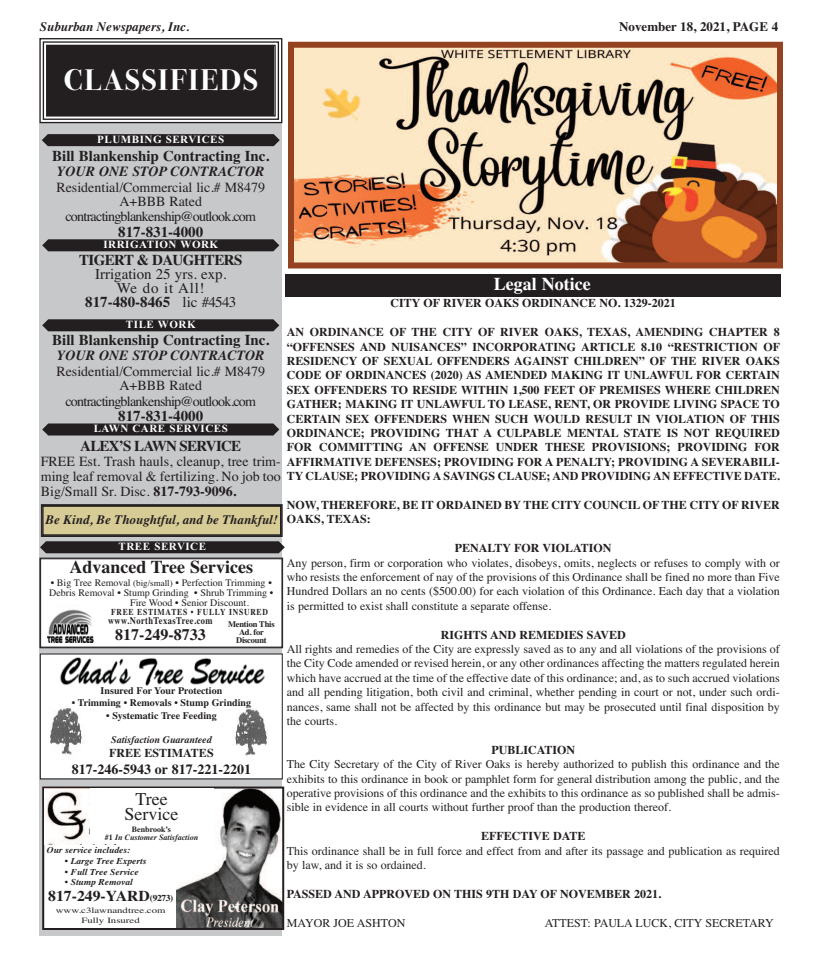
<style>
.page{position:relative;width:819px;height:972px;background:#fff}
.page>*{position:absolute;margin:0;border:0;box-sizing:border-box;transform-origin:0 0}
.t1{font:700 30px "Bodoni Svty Two ITCTT";letter-spacing:.055em;color:#fff}
.t2{font:700 18px "Times";color:#231f20}
.t3{font:700 18px "Times";color:#fff}
.t4{font:18px/14.8px "Times";color:#231f20;text-align:center}
.t5{font:700 16px "Times";color:#231f20}
.t6{font:700 15px "Times";color:#231f20}
.t7{font:15px/14px "Times";color:#231f20;text-align:center}
.t8{font:700 15px/30px "Times";letter-spacing:-.05em;color:#231f20;text-align:center}
.t9{font:700 15px/28px "Times";letter-spacing:-.04em;color:#231f20;text-align:center}
.t10{font:700 15px "Times";color:#231f20;scale:1.05 1}
.t11{font:14px/14px "Times";color:#231f20;text-align:center}
.t12{font:14px "Times";letter-spacing:-.05em;color:#231f20}
.t13{font:italic 700 14px "Times";color:#231f20}
.t14{font:700 14px "Times";color:#231f20}
.t15{font:italic 700 13px "Times";color:#231f20}
.t16{font:700 13px "Times";color:#231f20}
.t17{font:12px/14.4px "Times";color:#231f20;text-align:justify}
.t18{font:700 12px/14.4px "Times";color:#231f20;text-align:justify}
.t19{font:700 11px "Times New Roman";letter-spacing:.05em;color:#fff}
.t20{font:10px "Times";color:#231f20}
.t21{font:700 10px "Times";color:#231f20}
.t22{font:700 10px "Times";letter-spacing:.05em;color:#231f20;scale:.85 1}
.t23{font:italic 700 10px "Times";color:#231f20}
.t24{font:italic 700 9px "Times";color:#231f20;scale:1.05 1}
.t25{font:700 9px "Times";letter-spacing:.1em;color:#231f20;scale:.85 1}
.t26{font:700 8.5px/8px "Times";letter-spacing:-.025em;color:#231f20;text-align:center}
.t27{font:italic 700 8px/8px "Times";color:#231f20;text-align:center}
.t28{font:8px/9.6px "Times";color:#231f20;text-align:center;scale:1.35 1}
.s1{font-weight:700}
.s2{font-size:9px}
.s3{font-style:normal}
</style>
<div class="page">
<div style="left:286px;top:275px;width:495px;height:22px;background:#231f20"></div>
<div style="left:39px;top:123px;width:243px;height:813px;background:#c7c8ca"></div>
<div style="left:47px;top:46px;width:227px;height:69px;background:#231f20"></div>
<div style="left:39px;top:38px;width:243px;height:85px;border:1px solid #231f20"></div>
<div style="left:43px;top:41px;width:236px;height:79px;border:1px solid #231f20"></div>
<div style="left:46px;top:45px;width:230px;height:72px;border:1px solid #231f20"></div>
<svg style="left:42px;top:134px;width:238px;height:12px;background:#282426"></svg>
<svg style="left:42px;top:239px;width:237px;height:12px;background:#2b2728"></svg>
<svg style="left:42px;top:319px;width:237px;height:12px;background:#2b2728"></svg>
<svg style="left:42px;top:423px;width:237px;height:13px;background:#322f30"></svg>
<svg style="left:40px;top:541px;width:245px;height:12px;background:#2b2728"></svg>
<div style="left:41px;top:559px;width:241px;height:88px;background:#fff"></div>
<div style="left:40px;top:558px;width:243px;height:90px;border:1px solid #231f20"></div>
<img style="left:48px;top:609px;width:45px;height:34px">
<div style="left:41px;top:655px;width:241px;height:123px;background:#fff"></div>
<div style="left:40px;top:654px;width:243px;height:125px;border:1px solid #231f20"></div>
<img style="left:50px;top:708px;width:32px;height:47px">
<img style="left:235px;top:708px;width:32px;height:48px">
<img style="left:60px;top:657px;width:205px;height:29px">
<div style="left:43px;top:506px;width:237px;height:29px;background:#d7cb96"></div>
<div style="left:41px;top:504px;width:241px;height:33px;border:1px solid #231f20"></div>
<div style="left:42px;top:505px;width:239px;height:31px;border:1px solid #231f20"></div>
<div style="left:43px;top:506px;width:238px;height:29px;border:1px solid #231f20"></div>
<img style="left:45px;top:790px;width:236px;height:137px">
<div style="left:42px;top:787px;width:242px;height:143px;border:2px solid #231f20"></div>
<img style="left:44px;top:788px;width:169px;height:56px">
<div style="left:46px;top:845px;width:129px;height:82px;background:#fff"></div>
<div style="left:90px;top:789px;width:123px;height:55px;background:#fff"></div>
<img style="left:295px;top:49px;width:481px;height:212px">
<div style="left:288px;top:42px;width:495px;height:226px;border:6px solid #944220"></div>
<p class="t15" style="left:40px;top:19px;width:151px">Suburban Newspapers, Inc.</p>
<p class="t16" style="left:619px;top:19px;width:160px">November 18, 2021, PAGE 4</p>
<h1 class="t1" style="left:64px;top:55px;width:196px">CLASSIFIEDS</h1>
<p class="t19" style="left:97px;top:132px;width:128px">PLUMBING SERVICES</p>
<p class="t6" style="left:52px;top:147px;width:219px">Bill Blankenship Contracting Inc.</p>
<p class="t13" style="left:57px;top:163px;width:209px">YOUR ONE STOP CONTRACTOR</p>
<p class="t11" style="left:56px;top:180px;width:210px">Residential/Commercial lic.# M8479<br>A+BBB Rated</p>
<p class="t12" style="left:65px;top:208px;width:192px">contractingblankenship@outlook.com</p>
<p class="t9" style="left:79px;top:218px;width:165px">817-831-4000<br>TIGERT &amp; DAUGHTERS</p>
<p class="t7" style="left:85px;top:267px;width:152px">Irrigation 25 yrs. exp.<br>We do it All!<br><span class="s1">817-480-8465</span> lic #4543</p>
<p class="t6" style="left:52px;top:331px;width:219px">Bill Blankenship Contracting Inc.</p>
<p class="t13" style="left:57px;top:347px;width:209px">YOUR ONE STOP CONTRACTOR</p>
<p class="t11" style="left:56px;top:364px;width:210px">Residential/Commercial lic.# M8479<br>A+BBB Rated</p>
<p class="t12" style="left:65px;top:393px;width:192px">contractingblankenship@outlook.com</p>
<p class="t8" style="left:80px;top:400px;width:162px">817-831-4000<br>ALEX’S LAWN SERVICE</p>
<p class="t11" style="left:41px;top:453px;width:242px;line-height:15px;text-align:justify">FREE Est. Trash hauls, cleanup, tree trim&shy;ming leaf removal &amp; fertilizing. No job too Big/Small Sr. Disc. <span class="s1">817-793-9096.</span></p>
<p class="t19" style="left:103px;top:238px;width:116px">IRRIGATION WORK</p>
<h2 class="t3" style="left:494px;top:274px;width:98px">Legal Notice</h2>
<p class="t18" style="left:391px;top:296px;width:287px">CITY OF RIVER OAKS ORDINANCE NO. 1329-2021</p>
<p class="t18" style="left:287px;top:325px;width:495px">AN ORDINANCE OF THE CITY OF RIVER OAKS, TEXAS, AMENDING CHAPTER 8 “OFFENSES AND NUISANCES” INCORPORATING ARTICLE 8.10 “RESTRICTION OF RESIDENCY OF SEXUAL OFFENDERS AGAINST CHILDREN” OF THE RIVER OAKS CODE OF ORDINANCES (2020) AS AMENDED MAKING IT UNLAWFUL FOR CERTAIN SEX OFFENDERS TO RESIDE WITHIN 1,500 FEET OF PREMISES WHERE CHILDREN GATHER; MAKING IT UNLAWFUL TO LEASE, RENT, OR PROVIDE LIVING SPACE TO CERTAIN SEX OFFENDERS WHEN SUCH WOULD RESULT IN VIOLATION OF THIS ORDINANCE; PROVIDING THAT A CULPABLE MENTAL STATE IS NOT REQUIRED FOR COMMITTING AN OFFENSE UNDER THESE PROVISIONS; PROVIDING FOR AFFIRMATIVE DEFENSES; PROVIDING FOR A PENALTY; PROVIDING A SEVERABILI-TY CLAUSE; PROVIDING A SAVINGS CLAUSE; AND PROVIDING AN EFFECTIVE DATE.</p>
<p class="t18" style="left:287px;top:498px;width:494px">NOW, THEREFORE, BE IT ORDAINED BY THE CITY COUNCIL OF THE CITY OF RIVER<br>OAKS, TEXAS:</p>
<p class="t18" style="left:455px;top:541px;width:158px">PENALTY FOR VIOLATION</p>
<p class="t17" style="left:287px;top:555px;width:495px">Any person, firm or corporation who violates, disobeys, omits, neglects or refuses to comply with or who resists the enforcement of nay of the provisions of this Ordinance shall be fined no more than Five Hundred Dollars an no cents ($500.00) for each violation of this Ordinance. Each day that a violation is permitted to exist shall constitute a separate offense.</p>
<p class="t18" style="left:441px;top:627px;width:187px">RIGHTS AND REMEDIES SAVED</p>
<p class="t17" style="left:287px;top:642px;width:495px">All rights and remedies of the City are expressly saved as to any and all violations of the provisions of the City Code amended or revised herein, or any other ordinances affecting the matters regulated herein which have accrued at the time of the effective date of this ordinance; and, as to such accrued violations and all pending litigation, both civil and criminal, whether pending in court or not, under such ordi&shy;nances, same shall not be affected by this ordinance but may be prosecuted until final disposition by the courts.</p>
<p class="t18" style="left:491px;top:742px;width:85px">PUBLICATION</p>
<p class="t17" style="left:287px;top:757px;width:495px">The City Secretary of the City of River Oaks is hereby authorized to publish this ordinance and the exhibits to this ordinance in book or pamphlet form for general distribution among the public, and the operative provisions of this ordinance and the exhibits to this ordinance as so published shall be admis&shy;sible in evidence in all courts without further proof than the production thereof.</p>
<p class="t18" style="left:481px;top:829px;width:106px">EFFECTIVE DATE</p>
<p class="t17" style="left:287px;top:843px;width:495px">This ordinance shall be in full force and effect from and after its passage and publication as required by law, and it is so ordained.</p>
<p class="t18" style="left:287px;top:886px;width:376px">PASSED AND APPROVED ON THIS 9TH DAY OF NOVEMBER 2021.</p>
<p class="t17" style="left:287px;top:915px;width:120px">MAYOR JOE ASHTON</p>
<p class="t17" style="left:545px;top:915px;width:231px">ATTEST: PAULA LUCK, CITY SECRETARY</p>
<p class="t19" style="left:126px;top:318px;width:71px">TILE WORK</p>
<p class="t19" style="left:94px;top:422px;width:136px">LAWN CARE SERVICES</p>
<p class="t15" style="left:46px;top:512px;width:234px">Be Kind, Be Thoughtful, and be Thankful!</p>
<p class="t19" style="left:119px;top:539px;width:89px">TREE SERVICE</p>
<h2 class="t2" style="left:69px;top:557px;width:185px">Advanced Tree Services</h2>
<p class="t20" style="left:51px;top:576px;width:223px">• Big Tree Removal <span class="s2">(big/small)</span> • Perfection Trimming •</p>
<p class="t20" style="left:49px;top:587px;width:226px">Debris Removal • Stump Grinding • Shrub Trimming •</p>
<p class="t20" style="left:130px;top:597px;width:120px">Fire Wood • Senior Discount.</p>
<p class="t25" style="left:111px;top:607px;width:186px">FREE ESTIMATES • FULLY INSURED</p>
<p class="t22" style="left:108px;top:615px;width:125px">www.NorthTexasTree.com</p>
<h3 class="t5" style="left:115px;top:625px;width:92px">817-249-8733</h3>
<p class="t26" style="left:228px;top:620px;width:48px">Mention This<br>Ad. for<br>Discount</p>
<p class="t21" style="left:101px;top:684px;width:123px">Insured For Your Protection</p>
<p class="t21" style="left:72px;top:696px;width:181px">• Trimming • Removals • Stump Grinding</p>
<p class="t21" style="left:106px;top:709px;width:112px">• Systematic Tree Feeding</p>
<p class="t23" style="left:111px;top:733px;width:102px">Satisfaction Guaranteed</p>
<p class="t18" style="left:109px;top:745px;width:106px">FREE ESTIMATES</p>
<p class="t14" style="left:72px;top:761px;width:181px">817-246-5943 or 817-221-2201</p>
<h2 class="t4" style="left:125px;top:791px;width:55px">Tree<br>Service</h2>
<p class="t27" style="left:105px;top:825px;width:95px"><span class="s3">Benbrook’s<br>#1</span> In Customer Satisfaction</p>
<p class="t24" style="left:47px;top:845px;width:81px">Our service includes:</p>
<p class="t24" style="left:65px;top:855px;width:79px">• Large Tree Experts</p>
<p class="t24" style="left:65px;top:866px;width:72px">• Full Tree Service</p>
<p class="t24" style="left:65px;top:877px;width:66px">• Stump Removal</p>
<p class="t10" style="left:48px;top:887px;width:121px">817-249-YARD<span class="s2">(9273)</span></p>
<p class="t28" style="left:56px;top:906px;width:83px">www.c3lawnandtree.com<br>Fully Insured</p>
</div>
